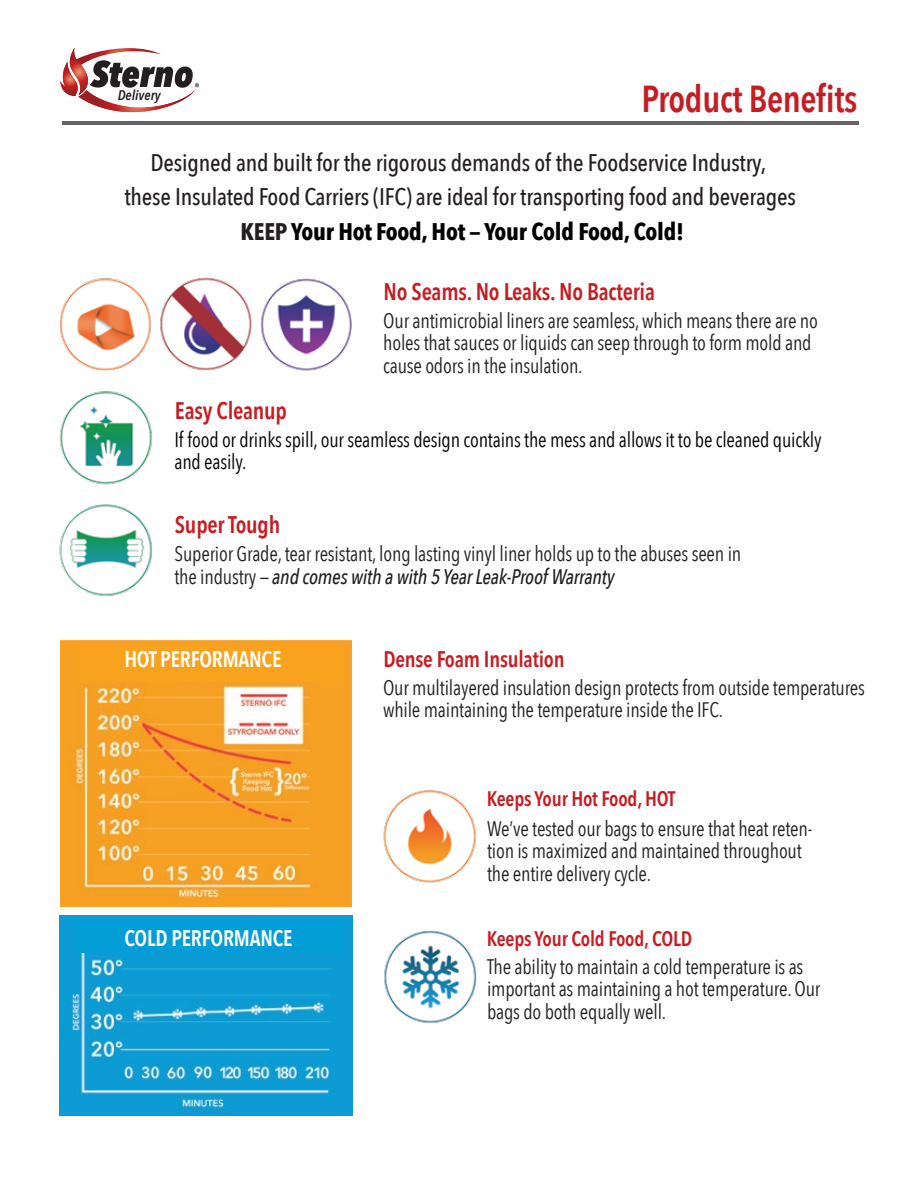
<style>
.page{position:relative;width:918px;height:1188px;background:#fff}
.page>*{position:absolute;margin:0;border:0;box-sizing:border-box;transform-origin:0 0}
.t1{font:600 37.5px "Avenir Next Condensed";letter-spacing:-.01em;color:#c61d23;scale:.96 1}
.t2{font:500 24px/34.5px "Avenir Next Condensed";letter-spacing:-.01em;color:#231f20;text-align:center}
.t3{font:600 24px "Avenir Next Condensed";letter-spacing:-.01em;color:#c61d23;scale:.96 1}
.t4{font:600 22.5px "Avenir Next Condensed";letter-spacing:-.01em;color:#fff;scale:.96 1}
.t5{font:600 22.5px "Avenir Next Condensed";letter-spacing:-.01em;color:#c61d23;scale:.96 1}
.t6{font:21px/22.5px "Avenir Next Condensed";letter-spacing:-.01em;color:#231f20;scale:.96 1}
.t7{font:21px/22.5px "Avenir Next Condensed";letter-spacing:-.01em;color:#000;scale:.96 1}
.t8{font:600 21px "Avenir Next Condensed";letter-spacing:-.01em;color:#c61d23;scale:.96 1}
.t9{font:italic 600 13.95px "Avenir Next Condensed";color:#231f20}
.s1{font-weight:700}
.s2{font-weight:700;color:#000}
.s3{font-weight:500;font-style:italic}
</style>
<div class="page">
<img style="left:59px;top:504px;width:94px;height:92px">
<img style="left:261px;top:278px;width:91px;height:93px">
<img style="left:60px;top:640px;width:292px;height:266px">
<img style="left:59px;top:391px;width:93px;height:94px">
<img style="left:59px;top:278px;width:92px;height:93px">
<img style="left:160px;top:277px;width:92px;height:94px">
<img style="left:383px;top:790px;width:93px;height:93px">
<img style="left:384px;top:931px;width:93px;height:92px">
<img style="left:60px;top:916px;width:293px;height:200px">
<hr style="left:62px;top:121px;width:797px;height:3px;background:#636466">
<div style="left:76px;top:646px;width:267px;height:36px;background:#f9a21d"></div>
<div style="left:76px;top:921px;width:267px;height:32px;background:#039dd7"></div>
<svg style="left:60px;top:48px;width:139px;height:64px"></svg>
<p class="t9" style="left:118px;top:86px;width:44px">Delivery</p>
<h1 class="t1" style="left:642px;top:67px;width:227px">Product Benefits</h1>
<p class="t2" style="left:125px;top:145px;width:673px">Designed and built for the rigorous demands of the Foodservice Industry,<br>these Insulated Food Carriers (IFC) are ideal for transporting food and beverages<br><span class="s1">KEEP</span> <span class="s2">Your Hot Food, Hot — Your Cold Food, Cold!</span></p>
<p class="t3" style="left:384px;top:271px;width:284px">No Seams. No Leaks. No Bacteria</p>
<p class="t6" style="left:383px;top:308px;width:454px">Our antimicrobial liners are seamless, which means there are no holes that sauces or liquids can seep through to form mold and cause odors in the insulation.</p>
<p class="t3" style="left:175px;top:390px;width:118px">Easy Cleanup</p>
<p class="t7" style="left:175px;top:427px;width:676px">If food or drinks spill, our seamless design contains the mess and allows it to be cleaned quickly and easily.</p>
<p class="t3" style="left:175px;top:504px;width:111px">Super Tough</p>
<p class="t6" style="left:175px;top:542px;width:592px">Superior Grade, tear resistant, long lasting vinyl liner holds up to the abuses seen in the industry — <span class="s3">and comes with a with 5 Year Leak-Proof Warranty</span></p>
<p class="t4" style="left:124px;top:640px;width:165px">HOT PERFORMANCE</p>
<p class="t4" style="left:124px;top:918px;width:177px">COLD PERFORMANCE</p>
<p class="t5" style="left:383px;top:639px;width:190px">Dense Foam Insulation</p>
<p class="t6" style="left:383px;top:675px;width:504px">Our multilayered insulation design protects from outside temperatures while maintaining the temperature inside the IFC.</p>
<p class="t8" style="left:487px;top:781px;width:198px">Keeps Your Hot Food, HOT</p>
<p class="t6" style="left:487px;top:816px;width:340px">We’ve tested our bags to ensure that heat reten&shy;tion is maximized and maintained throughout the entire delivery cycle.</p>
<p class="t8" style="left:487px;top:921px;width:216px">Keeps Your Cold Food, COLD</p>
<p class="t6" style="left:487px;top:954px;width:349px">The ability to maintain a cold temperature is as important as maintaining a hot temperature. Our bags do both equally well.</p>
</div>
